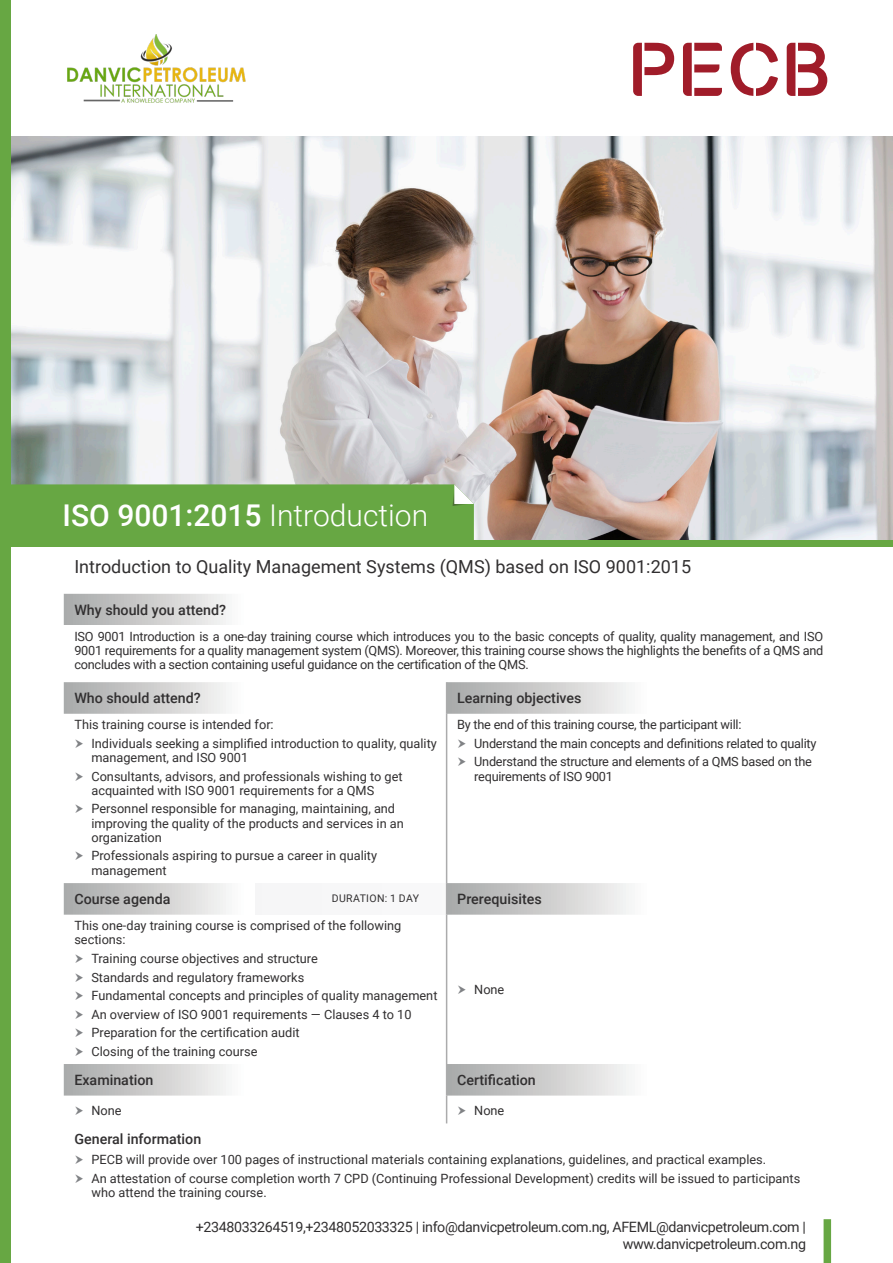
<style>
.page{position:relative;width:893px;height:1263px;background:#fff}
.page>*{position:absolute;margin:0;border:0;box-sizing:border-box;transform-origin:0 0}
.t1{font:500 30px "Roboto";color:#fff}
.t2{font:18px "Roboto";color:#312f30}
.Table1{font:500 14.25px "Roboto";color:#312f30}
.Bullet_Points{font:14.25px/16.5px "Roboto";letter-spacing:-.025em;color:#312f30;text-align:right}
.Bullet{font:12.75px/14.2px "Roboto";color:#312f30}
.Bullet-2{font:12.75px/14.2px "Roboto";letter-spacing:-.02em;color:#312f30}
.Table1-2{font:10.5px "Roboto";letter-spacing:.035em;color:#312f30}
.s1{font-weight:300}
</style>
<div class="page">
<img style="left:11px;top:136px;width:882px;height:404px">
<div style="left:824px;top:1219px;width:7px;height:44px;background:#67a743"></div>
<div style="left:0;top:0;width:11px;height:1263px;background:#67a743"></div>
<div style="left:11px;top:484px;width:463px;height:56px;background:#67a743"></div>
<div style="left:0;top:540px;width:893px;height:6px;background:#67a743"></div>
<svg style="left:64px;top:594px;width:382px;height:501px"></svg>
<div style="left:64px;top:625px;width:765px;height:57px;background:#fff"></div>
<svg style="left:447px;top:682px;width:182px;height:413px"></svg>
<div style="left:255px;top:883px;width:192px;height:32px;background:#f7f7f8"></div>
<hr style="left:446px;top:682px;width:1px;height:32px;background:#ababac">
<hr style="left:446px;top:714px;width:1px;height:169px;background:#ababac">
<hr style="left:446px;top:915px;width:1px;height:149px;background:#ababac">
<hr style="left:446px;top:1064px;width:1px;height:31px;background:#ababac">
<svg style="left:446px;top:1095px;width:1px;height:28px"></svg>
<hr style="left:446px;top:883px;width:1px;height:32px;background:#ababac">
<svg style="left:633px;top:43px;width:41px;height:53px"></svg>
<svg style="left:683px;top:43px;width:39px;height:53px"></svg>
<svg style="left:731px;top:43px;width:47px;height:53px"></svg>
<svg style="left:787px;top:43px;width:40px;height:53px"></svg>
<img style="left:67px;top:35px;width:179px;height:68px">
<svg style="left:75px;top:739px;width:8px;height:9px"></svg>
<svg style="left:75px;top:772px;width:8px;height:8px"></svg>
<svg style="left:75px;top:804px;width:8px;height:9px"></svg>
<svg style="left:75px;top:851px;width:8px;height:9px"></svg>
<svg style="left:458px;top:739px;width:8px;height:9px"></svg>
<svg style="left:458px;top:757px;width:8px;height:9px"></svg>
<svg style="left:75px;top:954px;width:8px;height:9px"></svg>
<svg style="left:75px;top:973px;width:8px;height:8px"></svg>
<svg style="left:75px;top:991px;width:8px;height:9px"></svg>
<svg style="left:75px;top:1010px;width:8px;height:8px"></svg>
<svg style="left:75px;top:1028px;width:8px;height:9px"></svg>
<svg style="left:75px;top:1047px;width:8px;height:8px"></svg>
<svg style="left:458px;top:985px;width:8px;height:9px"></svg>
<p class="t1" style="left:63px;top:494px;width:367px">ISO 9001:2015 <span class="s1">Introduction</span></p>
<p class="t2" style="left:74px;top:553px;width:618px">Introduction to Quality Management Systems (QMS) based on ISO 9001:2015</p>
<p class="Table1" style="left:74px;top:600px;width:153px">Why should you attend?</p>
<p class="Bullet" style="left:74px;top:629px;width:750px;text-align:justify">ISO 9001 Introduction is a one-day training course which introduces you to the basic concepts of quality, quality management, and ISO 9001 requirements for a quality management system (QMS). Moreover, this training course shows the highlights the benefits of a QMS and concludes with a section containing useful guidance on the certification of the QMS.</p>
<p class="Table1" style="left:74px;top:688px;width:128px">Who should attend?</p>
<p class="Table1" style="left:457px;top:688px;width:126px">Learning objectives</p>
<p class="Bullet" style="left:74px;top:717px;width:201px">This training course is intended for:</p>
<p class="Bullet" style="left:91px;top:736px;width:347px">Individuals seeking a simplified introduction to quality, quality management, and ISO 9001</p>
<p class="Bullet" style="left:91px;top:768px;width:313px">Consultants, advisors, and professionals wishing to get acquainted with ISO 9001 requirements for a QMS</p>
<p class="Bullet" style="left:91px;top:801px;width:314px">Personnel responsible for managing, maintaining, and improving the quality of the products and services in an organization</p>
<p class="Bullet" style="left:91px;top:848px;width:287px">Professionals aspiring to pursue a career in quality management</p>
<p class="Bullet-2" style="left:457px;top:717px;width:286px">By the end of this training course, the participant will:</p>
<p class="Bullet-2" style="left:474px;top:736px;width:344px">Understand the main concepts and definitions related to quality</p>
<p class="Bullet-2" style="left:474px;top:754px;width:339px">Understand the structure and elements of a QMS based on the requirements of ISO 9001</p>
<p class="Table1" style="left:74px;top:889px;width:98px">Course agenda</p>
<p class="Table1-2" style="left:332px;top:891px;width:89px">DURATION: 1 DAY</p>
<p class="Table1" style="left:457px;top:889px;width:86px">Prerequisites</p>
<p class="Bullet" style="left:74px;top:918px;width:328px">This one-day training course is comprised of the following sections:</p>
<p class="Bullet" style="left:91px;top:951px;width:228px">Training course objectives and structure</p>
<p class="Bullet" style="left:91px;top:969px;width:214px">Standards and regulatory frameworks</p>
<p class="Bullet" style="left:91px;top:988px;width:348px">Fundamental concepts and principles of quality management</p>
<p class="Bullet" style="left:91px;top:1006px;width:322px">An overview of ISO 9001 requirements — Clauses 4 to 10</p>
<p class="Bullet" style="left:91px;top:1025px;width:210px">Preparation for the certification audit</p>
<p class="Bullet" style="left:91px;top:1043px;width:167px">Closing of the training course</p>
<p class="Bullet" style="left:474px;top:981px;width:32px">None</p>
<p class="Table1" style="left:74px;top:1070px;width:81px">Examination</p>
<p class="Table1" style="left:457px;top:1070px;width:80px">Certification</p>
<p class="Bullet" style="left:91px;top:1103px;width:32px">None</p>
<p class="Bullet" style="left:474px;top:1103px;width:32px">None</p>
<p class="Table1" style="left:74px;top:1129px;width:128px">General information</p>
<p class="Bullet" style="left:91px;top:1152px;width:676px">PECB will provide over 100 pages of instructional materials containing explanations, guidelines, and practical examples.</p>
<p class="Bullet" style="left:91px;top:1170px;width:710px">An attestation of course completion worth 7 CPD (Continuing Professional Development) credits will be issued to participants who attend the training course.</p>
<p class="Bullet_Points" style="left:196px;top:1218px;width:612px">+2348033264519,+2348052033325 | info@danvicpetroleum.com.ng, AFEML@danvicpetroleum.com | www.danvicpetroleum.com.ng</p>
</div>
